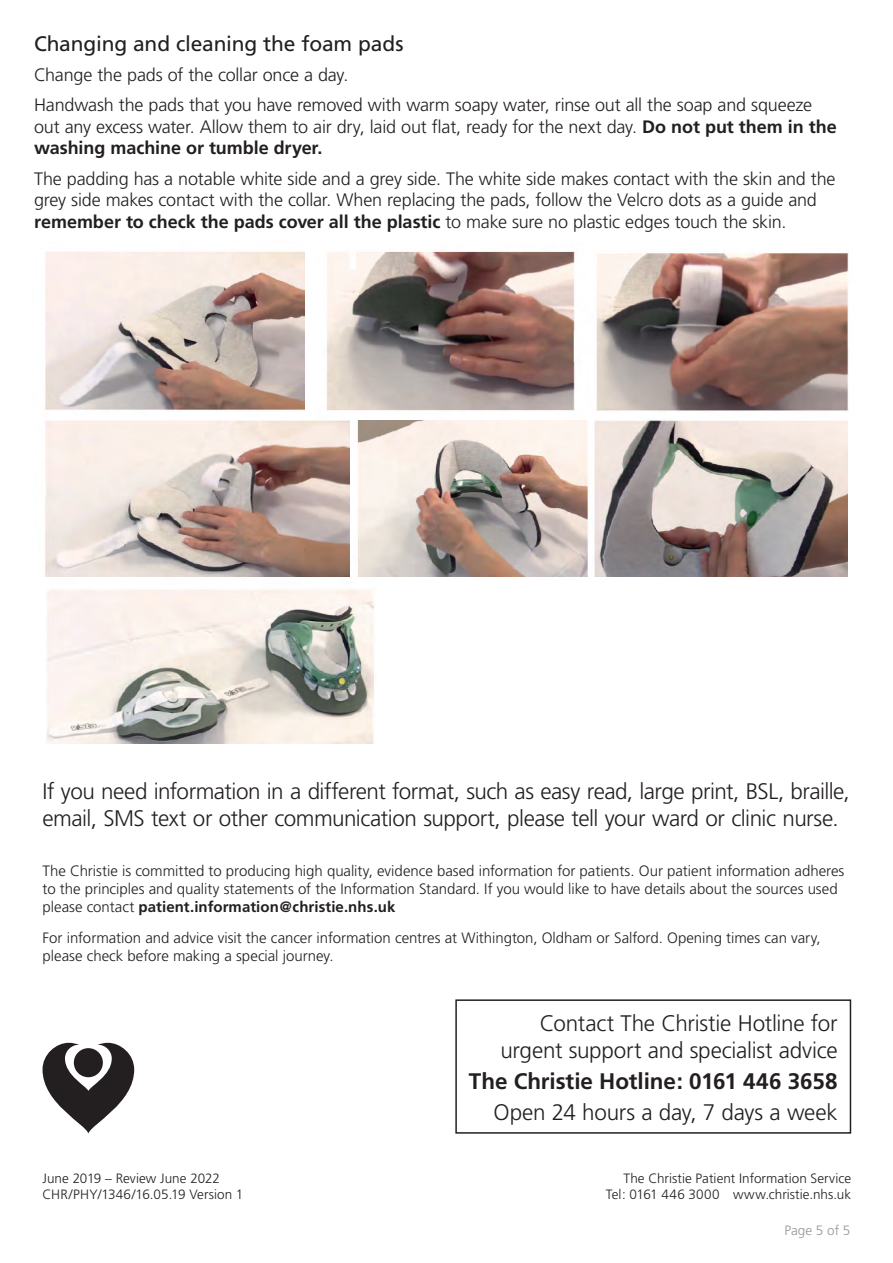
<style>
.page{position:relative;width:893px;height:1263px;background:#fff}
.page>*{position:absolute;margin:0;border:0;box-sizing:border-box;transform-origin:0 0}
.t1{font:300 22.5px/27.2px "Frutiger";letter-spacing:-.02em;color:#231f20}
.t2{font:700 22.5px "Frutiger";letter-spacing:-.005em;color:#231f20}
.t3{font:21px "Frutiger";letter-spacing:-.01em;color:#231f20}
.t4{font:300 18px/21.6px "Frutiger";letter-spacing:-.01em;color:#231f20}
.t5{font:300 15px/18px "Frutiger";color:#231f20}
.t6{font:300 13.5px/16.2px "Frutiger";letter-spacing:.005em;color:#231f20;text-align:right}
.t7{font:300 13.5px "Frutiger";color:#939598}
.s1{font-weight:700}
</style>
<div class="page">
<div style="left:455px;top:999px;width:396px;height:135px;border:2px solid #231f20"></div>
<svg style="left:43px;top:1043px;width:91px;height:90px"></svg>
<div style="left:74px;top:1048px;width:29px;height:29px;background:#231f20;border-radius:50%"></div>
<img style="left:46px;top:589px;width:328px;height:154px">
<img style="left:45px;top:251px;width:259px;height:159px">
<img style="left:45px;top:420px;width:305px;height:157px">
<img style="left:357px;top:420px;width:231px;height:157px">
<img style="left:594px;top:420px;width:253px;height:157px">
<img style="left:326px;top:251px;width:249px;height:160px">
<img style="left:596px;top:253px;width:253px;height:158px">
<p class="t3" style="left:34px;top:31px;width:371px">Changing and cleaning the foam pads</p>
<p class="t4" style="left:34px;top:60px;width:779px;line-height:30.2px">Change the pads of the collar once a day.<br>Handwash the pads that you have removed with warm soapy water, rinse out all the soap and squeeze</p>
<p class="t4" style="left:34px;top:116px;width:804px">out any excess water. Allow them to air dry, laid out flat, ready for the next day. <span class="s1">Do not put them in the washing machine or tumble dryer.</span></p>
<p class="t4" style="left:34px;top:168px;width:803px">The padding has a notable white side and a grey side. The white side makes contact with the skin and the grey side makes contact with the collar. When replacing the pads, follow the Velcro dots as a guide and <span class="s1">remember to check the pads cover all the plastic</span> to make sure no plastic edges touch the skin.</p>
<p class="t1" style="left:43px;top:778px;width:809px">If you need information in a different format, such as easy read, large print, BSL, braille, email, SMS text or other communication support, please tell your ward or clinic nurse.</p>
<p class="t5" style="left:43px;top:862px;width:803px">The Christie is committed to producing high quality, evidence based information for patients. Our patient information adheres to the principles and quality statements of the Information Standard. If you would like to have details about the sources used please contact <span class="s1">patient.information@christie.nhs.uk</span></p>
<p class="t5" style="left:43px;top:929px;width:780px">For information and advice visit the cancer information centres at Withington, Oldham or Salford. Opening times can vary, please check before making a special journey.</p>
<p class="t6" style="left:43px;top:1170px;width:179px">June 2019 – Review June 2022</p>
<p class="t6" style="left:43px;top:1186px;width:202px">CHR/PHY/1346/16.05.19 Version 1</p>
<p class="t1" style="left:500px;top:1009px;width:339px;text-align:right">Contact The Christie Hotline for urgent support and specialist advice</p>
<p class="t2" style="left:469px;top:1068px;width:370px">The Christie Hotline: 0161 446 3658</p>
<p class="t1" style="left:494px;top:1099px;width:346px">Open 24 hours a day, 7 days a week</p>
<p class="t6" style="left:606px;top:1170px;width:247px">The Christie Patient Information Service<br>Tel: 0161 446 3000 www.christie.nhs.uk</p>
<p class="t7" style="left:784px;top:1223px;width:68px">Page 5 of 5</p>
</div>
